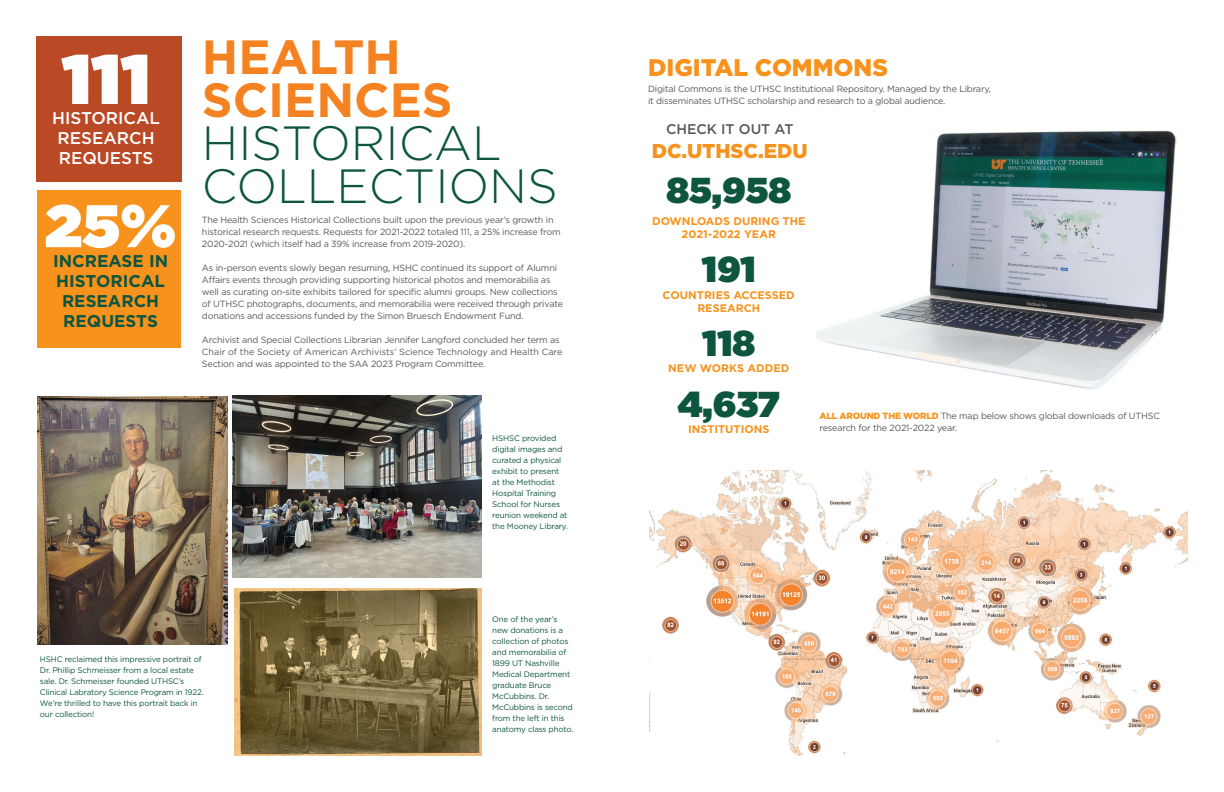
<style>
.page{position:relative;width:1224px;height:792px;background:#fff}
.page>*{position:absolute;margin:0;border:0;box-sizing:border-box;transform-origin:0 0}
.t1{font:900 70px "Gotham";color:#fff}
.t2{font:900 60px "Gotham";color:#fff}
.t3{font:300 48px/43px "Gotham";color:#0d553f}
.t4{font:900 36px "Gotham";color:#0d553f}
.t5{font:900 24px "Gotham";color:#f7931d}
.t6{font:900 20px "Gotham";color:#f7931d}
.t7{font:700 17px/20px "Gotham";color:#0d553f;text-align:center}
.t8{font:500 17px/20px "Gotham";color:#fff;text-align:center}
.t9{font:500 14px "Gotham";color:#57585a}
.t10{font:700 11px/13.2px "Gotham";color:#f7931d;text-align:center}
.t11{font:9px/12px "Gotham";letter-spacing:-.02em;color:#57585a}
.t12{font:8px/11px "Gotham";letter-spacing:-.02em;color:#0d553f}
.s1{font-weight:700;color:#f58220}
.s2{font-weight:900;color:#f7931d}
</style>
<div class="page">
<img style="left:816px;top:130px;width:361px;height:259px">
<div style="left:36px;top:36px;width:145px;height:145px;background:#ba4925"></div>
<div style="left:37px;top:191px;width:144px;height:157px;background:#f7931d"></div>
<img style="left:233px;top:395px;width:249px;height:183px">
<img style="left:235px;top:588px;width:247px;height:168px">
<img style="left:649px;top:471px;width:539px;height:285px">
<img style="left:37px;top:396px;width:191px;height:249px">
<p class="t1" style="left:62px;top:29px;width:90px">111</p>
<p class="t8" style="left:52px;top:108px;width:109px">HISTORICAL<br>RESEARCH<br>REQUESTS</p>
<p class="t2" style="left:45px;top:183px;width:133px">25%</p>
<p class="t7" style="left:53px;top:251px;width:117px">INCREASE IN<br>HISTORICAL<br>RESEARCH<br>REQUESTS</p>
<p class="t3" style="left:202px;top:34px;width:357px"><span class="s1">HEALTH<br>SCIENCES<br></span>HISTORICAL<br>COLLECTIONS</p>
<p class="t11" style="left:202px;top:214px;width:360px">The Health Sciences Historical Collections built upon the previous year’s growth in historical research requests. Requests for 2021-2022 totaled 111, a 25% increase from<br>2020-2021 (which itself had a 39% increase from 2019-2020).</p>
<p class="t11" style="left:202px;top:262px;width:363px">As in-person events slowly began resuming, HSHC continued its support of Alumni Affairs events through providing supporting historical photos and memorabilia as well as curating on-site exhibits tailored for specific alumni groups. New collections of UTHSC photographs, documents, and memorabilia were received through private donations and accessions funded by the Simon Bruesch Endowment Fund.</p>
<p class="t11" style="left:202px;top:334px;width:362px">Archivist and Special Collections Librarian Jennifer Langford concluded her term as<br>Chair of the Society of American Archivists’ Science Technology and Health Care<br>Section and was appointed to the SAA 2023 Program Committee.</p>
<p class="t12" style="left:492px;top:432px;width:77px">HSHSC provided digital images and curated a physical exhibit to present at the Methodist<br>Hospital Training<br>School for Nurses reunion weekend at the Mooney Library.</p>
<p class="t12" style="left:40px;top:653px;width:165px">HSHC reclaimed this impressive portrait of Dr. Phillip Schmeisser from a local estate sale. Dr. Schmeisser founded UTHSC’s Clinical Labratory Science Program in 1922.<br>We’re thrilled to have this portrait back in our collection!</p>
<p class="t12" style="left:492px;top:613px;width:83px">One of the year’s new donations is a collection of photos and memorabilia of<br>1899 UT Nashville<br>Medical Department graduate Bruce<br>McCubbins. Dr.<br>McCubbins is second from the left in this anatomy class photo.</p>
<p class="t5" style="left:648px;top:51px;width:241px">DIGITAL COMMONS</p>
<p class="t11" style="left:648px;top:83px;width:345px">Digital Commons is the UTHSC Institutional Repository. Managed by the Library, it disseminates UTHSC scholarship and research to a global audience.</p>
<p class="t9" style="left:666px;top:120px;width:129px">CHECK IT OUT AT</p>
<p class="t6" style="left:652px;top:137px;width:158px">DC.UTHSC.EDU</p>
<p class="t4" style="left:667px;top:164px;width:126px">85,958</p>
<p class="t10" style="left:652px;top:215px;width:155px">DOWNLOADS DURING THE<br>2021-2022 YEAR</p>
<p class="t4" style="left:702px;top:244px;width:55px">191</p>
<p class="t10" style="left:663px;top:288px;width:134px">COUNTRIES ACCESSED<br>RESEARCH</p>
<p class="t4" style="left:702px;top:317px;width:55px">118</p>
<p class="t10" style="left:668px;top:361px;width:123px">NEW WORKS ADDED</p>
<p class="t4" style="left:678px;top:378px;width:103px">4,637</p>
<p class="t10" style="left:688px;top:422px;width:83px">INSTITUTIONS</p>
<p class="t11" style="left:820px;top:410px;width:342px"><span class="s2">ALL AROUND THE WORLD</span> The map below shows global downloads of UTHSC research for the 2021-2022 year.</p>
</div>
